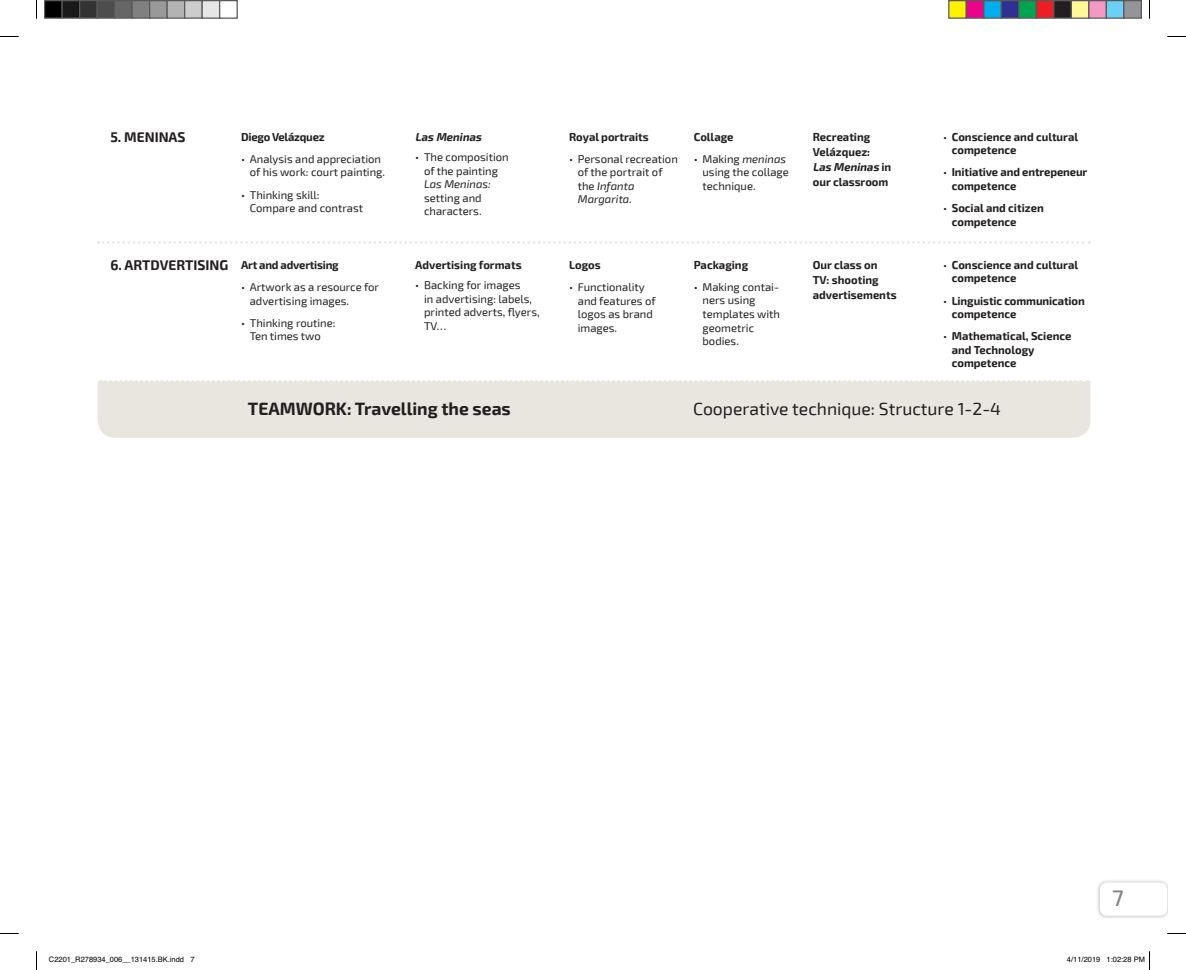
<style>
.page{position:relative;width:1186px;height:970px;background:#fff}
.page>*{position:absolute;margin:0;border:0;box-sizing:border-box;transform-origin:0 0}
.t1{font:500 22.5px "Exo 2";color:#808285}
.t2{font:17.5px "Exo 2";color:#231f20}
.t3{font:700 17.5px "Exo 2";color:#231f20}
.t4{font:700 13.75px "Exo 2";color:#231f20}
.t5{font:11.25px/13.5px "Exo 2";color:#231f20}
.t6{font:700 11.25px/13.5px "Exo 2";color:#231f20}
.t7{font:700 11.25px "Exo 2";letter-spacing:-.02em;color:#231f20}
.t8{font:italic 700 11.25px "Exo 2";color:#231f20}
.t9{font:7.5px "Helvetica";color:#000}
.s1{font-style:italic}
.s2{font-weight:400}
</style>
<div class="page">
<div style="left:98px;top:381px;width:992px;height:56px;background:#e9e5df"></div>
<svg style="left:98px;top:241px;width:991px;height:3px"></svg>
<svg style="left:100px;top:380px;width:987px;height:2px"></svg>
<div style="left:1096px;top:878px;width:71px;height:41px;background:#231f20;opacity:.31"></div>
<div style="left:1099px;top:882px;width:68px;height:33px;background:#fff;border-radius:7px"></div>
<svg style="left:0;top:36px;width:19px;height:1px"></svg>
<svg style="left:1167px;top:36px;width:19px;height:1px"></svg>
<svg style="left:0;top:933px;width:19px;height:1px"></svg>
<svg style="left:1167px;top:933px;width:19px;height:1px"></svg>
<svg style="left:36px;top:0;width:1px;height:19px"></svg>
<svg style="left:36px;top:951px;width:1px;height:18px"></svg>
<svg style="left:1149px;top:0;width:1px;height:19px"></svg>
<div style="left:45px;top:1px;width:17px;height:17px;background:#000"></div>
<div style="left:44px;top:0;width:19px;height:19px;border:1px solid #595959"></div>
<div style="left:62px;top:1px;width:18px;height:17px;background:#1a1a1a"></div>
<div style="left:61px;top:0;width:19px;height:19px;border:1px solid #595959"></div>
<div style="left:80px;top:1px;width:17px;height:17px;background:#333"></div>
<div style="left:79px;top:0;width:19px;height:19px;border:1px solid #595959"></div>
<div style="left:97px;top:1px;width:18px;height:17px;background:#4d4d4d"></div>
<div style="left:96px;top:0;width:19px;height:19px;border:1px solid #595959"></div>
<div style="left:115px;top:1px;width:17px;height:17px;background:#666"></div>
<div style="left:114px;top:0;width:19px;height:19px;border:1px solid #595959"></div>
<div style="left:132px;top:1px;width:18px;height:17px;background:#808080"></div>
<div style="left:131px;top:0;width:19px;height:19px;border:1px solid #595959"></div>
<div style="left:150px;top:1px;width:17px;height:17px;background:#999"></div>
<div style="left:149px;top:0;width:19px;height:19px;border:1px solid #595959"></div>
<div style="left:167px;top:1px;width:18px;height:17px;background:#b3b3b3"></div>
<div style="left:166px;top:0;width:19px;height:19px;border:1px solid #595959"></div>
<div style="left:185px;top:1px;width:17px;height:17px;background:#ccc"></div>
<div style="left:184px;top:0;width:19px;height:19px;border:1px solid #595959"></div>
<div style="left:202px;top:1px;width:18px;height:17px;background:#e6e6e6"></div>
<div style="left:201px;top:0;width:19px;height:19px;border:1px solid #595959"></div>
<div style="left:219px;top:0;width:19px;height:19px;border:1px solid #595959"></div>
<div style="left:948px;top:1px;width:18px;height:17px;background:#fff101"></div>
<div style="left:948px;top:0;width:19px;height:19px;border:1px solid #595959"></div>
<div style="left:966px;top:1px;width:17px;height:17px;background:#ed028c"></div>
<div style="left:965px;top:0;width:19px;height:19px;border:1px solid #595959"></div>
<div style="left:983px;top:1px;width:18px;height:17px;background:#00aeef"></div>
<div style="left:983px;top:0;width:19px;height:19px;border:1px solid #595959"></div>
<div style="left:1001px;top:1px;width:17px;height:17px;background:#2e3092"></div>
<div style="left:1000px;top:0;width:19px;height:19px;border:1px solid #595959"></div>
<div style="left:1018px;top:1px;width:18px;height:17px;background:#00a54f"></div>
<div style="left:1018px;top:0;width:19px;height:19px;border:1px solid #595959"></div>
<div style="left:1036px;top:1px;width:17px;height:17px;background:#ee1d23"></div>
<div style="left:1035px;top:0;width:19px;height:19px;border:1px solid #595959"></div>
<div style="left:1053px;top:1px;width:18px;height:17px;background:#231f20"></div>
<div style="left:1053px;top:0;width:19px;height:19px;border:1px solid #595959"></div>
<div style="left:1071px;top:1px;width:17px;height:17px;background:#fff79a"></div>
<div style="left:1070px;top:0;width:19px;height:19px;border:1px solid #595959"></div>
<div style="left:1088px;top:1px;width:18px;height:17px;background:#f499c2"></div>
<div style="left:1088px;top:0;width:19px;height:19px;border:1px solid #595959"></div>
<div style="left:1106px;top:1px;width:17px;height:17px;background:#6bcff6"></div>
<div style="left:1105px;top:0;width:19px;height:19px;border:1px solid #595959"></div>
<div style="left:1123px;top:1px;width:18px;height:17px;background:#939598"></div>
<div style="left:1123px;top:0;width:19px;height:19px;border:1px solid #595959"></div>
<svg style="left:1149px;top:951px;width:1px;height:18px"></svg>
<p class="t4" style="left:110px;top:129px;width:36px">5. Meninas</p>
<p class="t7" style="left:241px;top:130px;width:85px">Diego Velázquez</p>
<p class="t5" style="left:250px;top:152px;width:137px;text-indent:-9px">• Analysis and appreciation of his work: court painting.</p>
<p class="t5" style="left:250px;top:188px;width:115px;text-indent:-9px">• Thinking skill:<br>Compare and contrast</p>
<p class="t4" style="left:110px;top:257px;width:119px">6. ARTDVERTISING</p>
<p class="t7" style="left:241px;top:258px;width:99px">Art and advertising</p>
<p class="t5" style="left:250px;top:280px;width:131px;text-indent:-9px">• Artwork as a resource for advertising images.</p>
<p class="t5" style="left:241px;top:316px;width:96px;text-align:center">• Thinking routine:<br>Ten times two</p>
<p class="t8" style="left:415px;top:130px;width:70px">Las Meninas</p>
<p class="t5" style="left:424px;top:151px;width:86px;text-indent:-9px">• The composition of the painting<br><span class="s1">Las Meninas: </span>setting and characters.</p>
<p class="t6" style="left:415px;top:258px;width:108px">Advertising formats</p>
<p class="t5" style="left:424px;top:279px;width:117px;text-indent:-9px">• Backing for images<br>in advertising: labels, printed adverts, flyers,<br>TV…</p>
<p class="t6" style="left:569px;top:130px;width:81px">Royal portraits</p>
<p class="t5" style="left:578px;top:152px;width:102px;text-indent:-9px">• Personal recreation of the portrait of the <span class="s1">Infanta<br>Margarita.</span></p>
<p class="t6" style="left:694px;top:130px;width:41px">Collage</p>
<p class="t5" style="left:702px;top:152px;width:88px;text-indent:-9px">• Making <span class="s1">meninas </span>using the collage technique.</p>
<p class="t6" style="left:569px;top:258px;width:33px">Logos</p>
<p class="t5" style="left:578px;top:280px;width:79px;text-indent:-9px">• Functionality and features of logos as brand images.</p>
<p class="t6" style="left:694px;top:258px;width:56px">Packaging</p>
<p class="t5" style="left:702px;top:280px;width:79px;text-indent:-9px">• Making contai&shy;ners using templates with geometric bodies.</p>
<p class="t6" style="left:812px;top:129px;width:80px;line-height:15px">Recreating<br>Velázquez:<br><span class="s1">Las Meninas</span> i n our classroom</p>
<p class="t6" style="left:812px;top:257px;width:85px;line-height:15px">Our class on<br>TV: shooting advertisements</p>
<p class="t6" style="left:951px;top:130px;width:128px;text-indent:-9px"><span class="s2">•</span> Conscience and cultural competence</p>
<p class="t6" style="left:951px;top:166px;width:137px;text-indent:-9px"><span class="s2">•</span> Initiative and entrepeneur competence</p>
<p class="t6" style="left:951px;top:202px;width:93px;text-indent:-9px"><span class="s2">•</span> Social and citizen competence</p>
<p class="t6" style="left:951px;top:258px;width:128px;text-indent:-9px"><span class="s2">•</span> Conscience and cultural competence</p>
<p class="t6" style="left:951px;top:294px;width:134px;text-indent:-9px"><span class="s2">•</span> Linguistic communication competence</p>
<p class="t6" style="left:951px;top:330px;width:121px;text-indent:-9px"><span class="s2">•</span> Mathematical, Science and Technology competence</p>
<p class="t3" style="left:248px;top:398px;width:264px">TEAMWORK: Travelling the seas</p>
<p class="t2" style="left:693px;top:398px;width:309px">Cooperative technique: Structure 1-2-4</p>
<p class="t1" style="left:1112px;top:884px;width:13px">7</p>
<p class="t9" style="left:49px;top:953px;width:147px">C2201_R278934_006__131415.BK.indd 7</p>
<p class="t9" style="left:1067px;top:953px;width:79px">4/11/2019 1:02:28 PM</p>
</div>
